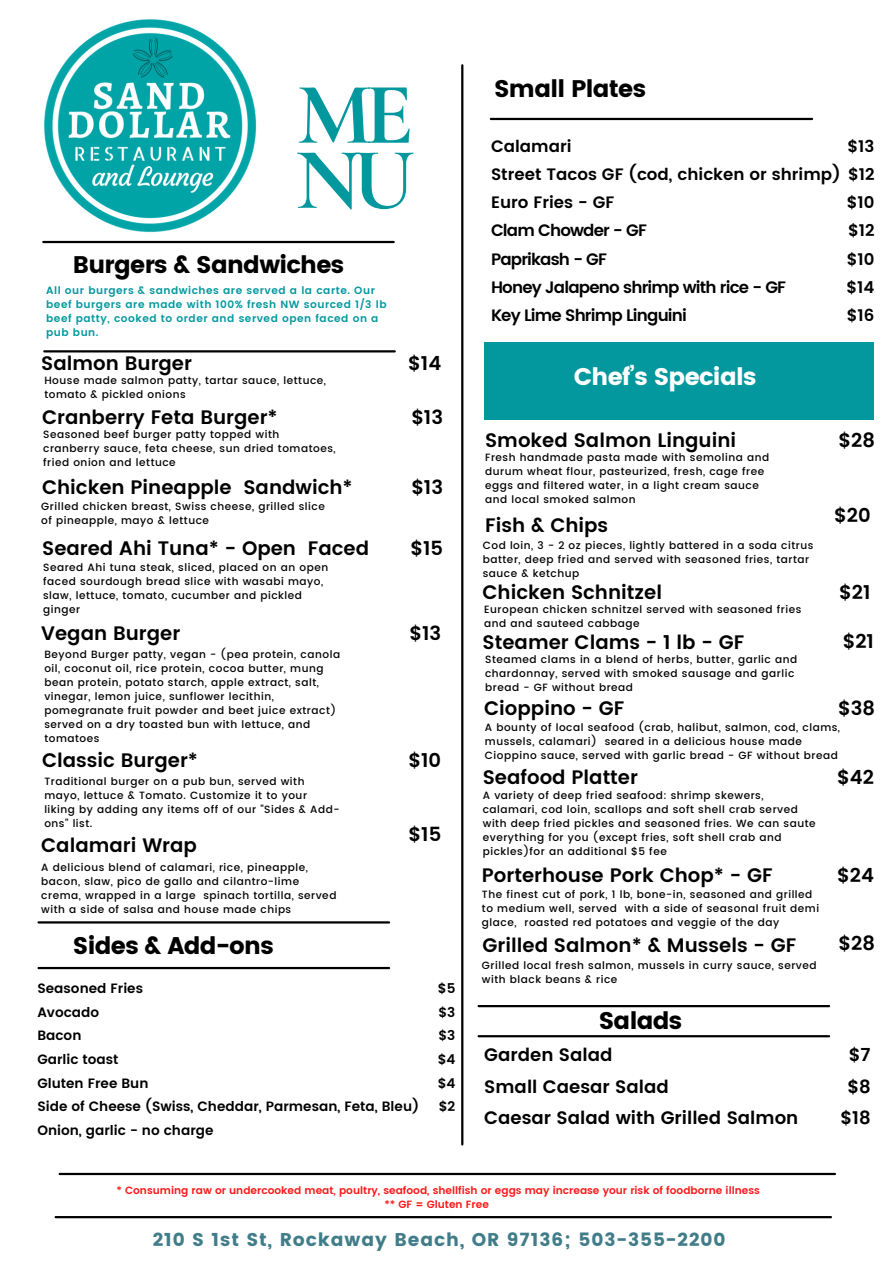
<style>
.page{position:relative;width:894px;height:1264px;background:#fff}
.page>*{position:absolute;margin:0;border:0;box-sizing:border-box;transform-origin:0 0}
.t1{font:700 88.35px "Cormorant Garamond";color:#03989e}
.t2{font:24px "Poppins";letter-spacing:-.03em;color:#000}
.t3{font:24px "Poppins";letter-spacing:-.03em;color:#fff}
.t4{font:600 19.5px "Poppins";color:#000}
.t5{font:18.45px "Poppins";letter-spacing:.05em;color:#407d89}
.t6{font:600 18px "Poppins";color:#000}
.t7{font:600 16.5px "Poppins";letter-spacing:-.05em;color:#000}
.t8{font:600 16.5px "Poppins";color:#000}
.t9{font:600 13.5px "Poppins";color:#000}
.t10{font:500 10.5px/14px "Poppins";letter-spacing:.05em;color:#000}
.t11{font:600 10.5px/14px "Poppins";letter-spacing:.05em;color:#03989e}
.t12{font:600 10.5px "Poppins";color:#ff1616}
</style>
<div class="page">
<hr style="left:43px;top:241px;width:350px;height:2px;background:#000">
<hr style="left:39px;top:921px;width:350px;height:2px;background:#000">
<hr style="left:478px;top:1005px;width:350px;height:2px;background:#000">
<hr style="left:60px;top:1172px;width:774px;height:3px;background:#000">
<hr style="left:44px;top:350px;width:350px;height:2px;background:#000">
<hr style="left:490px;top:118px;width:321px;height:2px;background:#000">
<hr style="left:39px;top:966px;width:350px;height:3px;background:#000">
<hr style="left:478px;top:1035px;width:350px;height:2px;background:#000">
<hr style="left:461px;top:65px;width:2px;height:1079px;background:#000">
<div style="left:484px;top:342px;width:389px;height:78px;background:#03989e"></div>
<img style="left:42px;top:19px;width:233px;height:225px">
<hr style="left:56px;top:1215px;width:774px;height:3px;background:#000">
<p class="t1" style="left:296px;top:61px;width:118px">ME</p>
<p class="t1" style="left:295px;top:126px;width:121px">NU</p>
<p class="t2" style="left:73px;top:250px;width:273px">Burgers &amp; Sandwiches</p>
<p class="t11" style="left:46px;top:284px;width:342px">All our burgers &amp; sandwiches are served a la carte. Our beef burgers are made with 100% fresh NW sourced 1/3 lb beef patty, cooked to order and served open faced on a pub bun.</p>
<p class="t4" style="left:41px;top:351px;width:152px">Salmon Burger</p>
<p class="t10" style="left:44px;top:373px;width:283px">House made salmon patty, tartar sauce, lettuce, tomato &amp; pickled onions</p>
<p class="t4" style="left:42px;top:405px;width:237px">Cranberry Feta Burger*</p>
<p class="t10" style="left:43px;top:427px;width:294px">Seasoned beef burger patty topped with cranberry sauce, feta cheese, sun dried tomatoes, fried onion and lettuce</p>
<p class="t4" style="left:42px;top:475px;width:312px">Chicken Pineapple Sandwich*</p>
<p class="t10" style="left:41px;top:499px;width:285px">Grilled chicken breast, Swiss cheese, grilled slice of pineapple, mayo &amp; lettuce</p>
<p class="t4" style="left:408px;top:351px;width:34px">$14</p>
<p class="t4" style="left:411px;top:405px;width:33px">$13</p>
<p class="t4" style="left:411px;top:475px;width:33px">$13</p>
<p class="t4" style="left:42px;top:536px;width:328px">Seared Ahi Tuna* - Open Faced</p>
<p class="t4" style="left:410px;top:536px;width:34px">$15</p>
<p class="t10" style="left:43px;top:560px;width:286px">Seared Ahi tuna steak, sliced, placed on an open faced sourdough bread slice with wasabi mayo, slaw, lettuce, tomato, cucumber and pickled ginger</p>
<p class="t4" style="left:41px;top:622px;width:140px">Vegan Burger</p>
<p class="t10" style="left:44px;top:647px;width:297px">Beyond Burger patty, vegan - (pea protein, canola oil, coconut oil, rice protein, cocoa butter, mung bean protein, potato starch, apple extract, salt, vinegar, lemon juice, sunflower lecithin, pomegranate fruit powder and beet juice extract) served on a dry toasted bun with lettuce, and tomatoes</p>
<p class="t10" style="left:44px;top:774px;width:296px">Traditional burger on a pub bun, served with mayo, lettuce &amp; Tomato. Customize it to your liking by adding any items off of our "Sides &amp; Add&shy;ons" list.</p>
<p class="t4" style="left:42px;top:748px;width:157px">Classic Burger*</p>
<p class="t4" style="left:41px;top:834px;width:157px">Calamari Wrap</p>
<p class="t10" style="left:41px;top:860px;width:296px">A delicious blend of calamari, rice, pineapple, bacon, slaw, pico de gallo and cilantro-lime crema, wrapped in a large spinach tortilla, served with a side of salsa and house made chips</p>
<p class="t2" style="left:73px;top:931px;width:202px">Sides &amp; Add-ons</p>
<p class="t4" style="left:409px;top:622px;width:33px">$13</p>
<p class="t4" style="left:408px;top:748px;width:34px">$10</p>
<p class="t4" style="left:408px;top:822px;width:34px">$15</p>
<p class="t9" style="left:37px;top:980px;width:107px">Seasoned Fries</p>
<p class="t9" style="left:37px;top:1004px;width:63px">Avocado</p>
<p class="t9" style="left:37px;top:1027px;width:45px">Bacon</p>
<p class="t9" style="left:37px;top:1051px;width:83px">Garlic toast</p>
<p class="t9" style="left:37px;top:1075px;width:112px">Gluten Free Bun</p>
<p class="t9" style="left:37px;top:1098px;width:383px">Side of Cheese (Swiss, Cheddar, Parmesan, Feta, Bleu)</p>
<p class="t9" style="left:37px;top:1122px;width:177px">Onion, garlic - no charge</p>
<p class="t9" style="left:438px;top:980px;width:19px">$5</p>
<p class="t9" style="left:438px;top:1004px;width:18px">$3</p>
<p class="t9" style="left:438px;top:1027px;width:18px">$3</p>
<p class="t9" style="left:437px;top:1051px;width:19px">$4</p>
<p class="t9" style="left:437px;top:1075px;width:19px">$4</p>
<p class="t9" style="left:439px;top:1098px;width:18px">$2</p>
<p class="t2" style="left:494px;top:74px;width:153px">Small Plates</p>
<p class="t7" style="left:847px;top:137px;width:28px">$13</p>
<p class="t8" style="left:491px;top:137px;width:82px">Calamari</p>
<p class="t8" style="left:491px;top:165px;width:385px">Street Tacos GF (cod, chicken or shrimp) $12</p>
<p class="t8" style="left:491px;top:193px;width:125px">Euro Fries - GF</p>
<p class="t7" style="left:491px;top:221px;width:157px">Clam Chowder - GF</p>
<p class="t7" style="left:491px;top:249px;width:118px">Paprikash - GF</p>
<p class="t7" style="left:491px;top:277px;width:296px">Honey Jalapeno shrimp with rice - GF</p>
<p class="t7" style="left:491px;top:305px;width:197px">Key Lime Shrimp Linguini</p>
<p class="t7" style="left:846px;top:193px;width:29px">$10</p>
<p class="t7" style="left:847px;top:221px;width:28px">$12</p>
<p class="t7" style="left:846px;top:249px;width:29px">$10</p>
<p class="t7" style="left:846px;top:277px;width:29px">$14</p>
<p class="t7" style="left:846px;top:305px;width:29px">$16</p>
<p class="t3" style="left:573px;top:363px;width:184px">Chef’s Specials</p>
<p class="t4" style="left:485px;top:428px;width:252px">Smoked Salmon Linguini</p>
<p class="t10" style="left:485px;top:450px;width:285px">Fresh handmade pasta made with semolina and durum wheat flour, pasteurized, fresh, cage free eggs and filtered water, in a light cream sauce and local smoked salmon</p>
<p class="t10" style="left:482px;top:538px;width:332px">Cod loin, 3 - 2 oz pieces, lightly battered in a soda citrus batter, deep fried and served with seasoned fries, tartar sauce &amp; ketchup</p>
<p class="t4" style="left:485px;top:513px;width:124px">Fish &amp; Chips</p>
<p class="t4" style="left:482px;top:580px;width:181px">Chicken Schnitzel</p>
<p class="t10" style="left:484px;top:602px;width:318px">European chicken schnitzel served with seasoned fries and and sauteed cabbage</p>
<p class="t4" style="left:482px;top:631px;width:263px">Steamer Clams - 1 lb - GF</p>
<p class="t10" style="left:485px;top:652px;width:313px">Steamed clams in a blend of herbs, butter, garlic and chardonnay, served with smoked sausage and garlic bread - GF without bread</p>
<p class="t4" style="left:838px;top:428px;width:38px">$28</p>
<p class="t4" style="left:833px;top:503px;width:38px">$20</p>
<p class="t4" style="left:839px;top:580px;width:33px">$21</p>
<p class="t4" style="left:842px;top:629px;width:33px">$21</p>
<p class="t4" style="left:484px;top:696px;width:142px">Cioppino - GF</p>
<p class="t4" style="left:837px;top:696px;width:38px">$38</p>
<p class="t10" style="left:484px;top:720px;width:356px">A bounty of local seafood (crab, halibut, salmon, cod, clams, mussels, calamari) seared in a delicious house made<br>Cioppino sauce, served with garlic bread - GF without bread</p>
<p class="t4" style="left:482px;top:766px;width:157px">Seafood Platter</p>
<p class="t10" style="left:482px;top:788px;width:334px">A variety of deep fried seafood: shrimp skewers, calamari, cod loin, scallops and soft shell crab served with deep fried pickles and seasoned fries. We can saute everything for you (except fries, soft shell crab and pickles)for an additional $5 fee</p>
<p class="t4" style="left:837px;top:766px;width:38px">$42</p>
<p class="t4" style="left:482px;top:864px;width:292px">Porterhouse Pork Chop* - GF</p>
<p class="t10" style="left:482px;top:887px;width:338px">The finest cut of pork, 1 lb, bone-in, seasoned and grilled to medium well, served with a side of seasonal fruit demi glace, roasted red potatoes and veggie of the day</p>
<p class="t4" style="left:482px;top:934px;width:315px">Grilled Salmon* &amp; Mussels - GF</p>
<p class="t10" style="left:482px;top:958px;width:336px">Grilled local fresh salmon, mussels in curry sauce, served with black beans &amp; rice</p>
<p class="t2" style="left:598px;top:1006px;width:85px">Salads</p>
<p class="t6" style="left:484px;top:1044px;width:130px">Garden Salad</p>
<p class="t6" style="left:484px;top:1075px;width:186px">Small Caesar Salad</p>
<p class="t6" style="left:484px;top:1107px;width:315px">Caesar Salad with Grilled Salmon</p>
<p class="t4" style="left:837px;top:864px;width:38px">$24</p>
<p class="t4" style="left:838px;top:931px;width:38px">$28</p>
<p class="t6" style="left:848px;top:1044px;width:23px">$7</p>
<p class="t6" style="left:847px;top:1075px;width:25px">$8</p>
<p class="t6" style="left:840px;top:1107px;width:32px">$18</p>
<p class="t12" style="left:116px;top:1184px;width:644px">* Consuming raw or undercooked meat, poultry, seafood, shellfish or eggs may increase your risk of foodborne illness</p>
<p class="t12" style="left:384px;top:1198px;width:106px">** GF = Gluten Free</p>
<p class="t5" style="left:153px;top:1228px;width:574px">210 S 1st St, Rockaway Beach, OR 97136; 503-355-2200</p>
</div>
